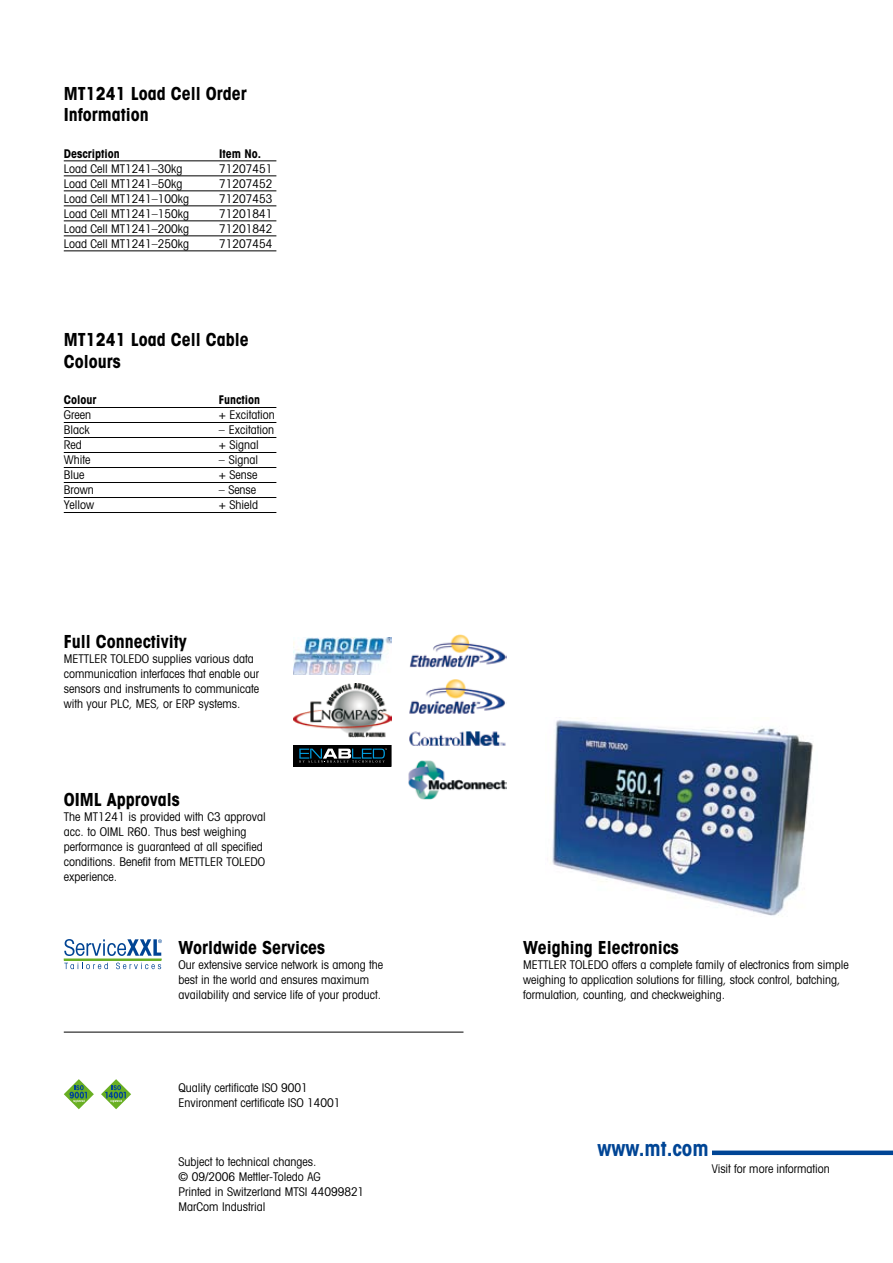
<style>
.page{position:relative;width:893px;height:1263px;background:#fff}
.page>*{position:absolute;margin:0;border:0;box-sizing:border-box;transform-origin:0 0}
.t1{font:700 condensed 21px "Avant Garde";color:#004595}
.t2{font:700 condensed 18px/21.6px "Avant Garde";color:#000}
.t3{font:condensed 12px/15px "Avant Garde";color:#000}
.t4{font:700 condensed 12px "Avant Garde";color:#000}
</style>
<div class="page">
<svg style="left:64px;top:963px;width:44px;height:6px"></svg>
<svg style="left:116px;top:962px;width:45px;height:7px"></svg>
<div style="left:64px;top:958px;width:98px;height:2px;border:1px solid #69af23"></div>
<svg style="left:64px;top:939px;width:98px;height:17px"></svg>
<div style="left:712px;top:1150px;width:181px;height:5px;background:#004595"></div>
<hr style="left:64px;top:1032px;width:399px;height:1px;background:#000">
<hr style="left:64px;top:407px;width:212px;height:1px;background:#000">
<hr style="left:64px;top:422px;width:212px;height:1px;background:#000">
<hr style="left:64px;top:437px;width:212px;height:1px;background:#000">
<hr style="left:64px;top:452px;width:212px;height:1px;background:#000">
<hr style="left:64px;top:467px;width:212px;height:1px;background:#000">
<hr style="left:64px;top:482px;width:212px;height:1px;background:#000">
<hr style="left:64px;top:497px;width:212px;height:1px;background:#000">
<hr style="left:64px;top:512px;width:212px;height:1px;background:#000">
<hr style="left:64px;top:160px;width:212px;height:1px;background:#000">
<hr style="left:64px;top:175px;width:212px;height:1px;background:#000">
<hr style="left:64px;top:190px;width:212px;height:1px;background:#000">
<hr style="left:64px;top:205px;width:212px;height:1px;background:#000">
<hr style="left:64px;top:220px;width:212px;height:1px;background:#000">
<hr style="left:64px;top:235px;width:212px;height:1px;background:#000">
<hr style="left:64px;top:250px;width:212px;height:1px;background:#000">
<img style="left:552px;top:720px;width:261px;height:196px">
<svg style="left:101px;top:1079px;width:30px;height:30px"></svg>
<svg style="left:64px;top:1079px;width:30px;height:30px"></svg>
<img style="left:293px;top:638px;width:98px;height:37px">
<img style="left:293px;top:683px;width:98px;height:54px">
<div style="left:293px;top:745px;width:98px;height:23px;background:#000"></div>
<svg style="left:299px;top:749px;width:88px;height:14px"></svg>
<img style="left:409px;top:634px;width:97px;height:34px">
<img style="left:409px;top:679px;width:96px;height:35px">
<img style="left:409px;top:731px;width:97px;height:15px">
<img style="left:408px;top:760px;width:98px;height:39px">
<h2 class="t2" style="left:64px;top:82px;width:185px">MT1241 Load Cell Order<br>Information</h2>
<p class="t4" style="left:64px;top:145px;width:57px">Description</p>
<p class="t4" style="left:219px;top:145px;width:44px">Item No.</p>
<p class="t3" style="left:64px;top:160px;width:120px">Load Cell MT1241–30kg</p>
<p class="t3" style="left:219px;top:160px;width:55px">71207451</p>
<p class="t3" style="left:64px;top:175px;width:120px">Load Cell MT1241–50kg</p>
<p class="t3" style="left:219px;top:175px;width:55px">71207452</p>
<p class="t3" style="left:64px;top:190px;width:127px">Load Cell MT1241–100kg</p>
<p class="t3" style="left:219px;top:190px;width:55px">71207453</p>
<p class="t3" style="left:64px;top:205px;width:127px">Load Cell MT1241–150kg</p>
<p class="t3" style="left:219px;top:205px;width:55px">71201841</p>
<p class="t3" style="left:64px;top:220px;width:127px">Load Cell MT1241–200kg</p>
<p class="t3" style="left:219px;top:220px;width:55px">71201842</p>
<p class="t3" style="left:64px;top:235px;width:127px">Load Cell MT1241–250kg</p>
<p class="t3" style="left:219px;top:235px;width:55px">71207454</p>
<h2 class="t2" style="left:64px;top:329px;width:187px">MT1241 Load Cell Cable<br>Colours</h2>
<p class="t4" style="left:64px;top:392px;width:34px">Colour</p>
<p class="t4" style="left:219px;top:392px;width:43px">Function</p>
<p class="t3" style="left:64px;top:407px;width:29px">Green</p>
<p class="t3" style="left:219px;top:407px;width:57px">+ Excitation</p>
<p class="t3" style="left:64px;top:422px;width:27px">Black</p>
<p class="t3" style="left:219px;top:422px;width:57px">– Excitation</p>
<p class="t3" style="left:64px;top:437px;width:19px">Red</p>
<p class="t3" style="left:219px;top:437px;width:41px">+ Signal</p>
<p class="t3" style="left:64px;top:452px;width:28px">White</p>
<p class="t3" style="left:219px;top:452px;width:41px">– Signal</p>
<p class="t3" style="left:64px;top:467px;width:22px">Blue</p>
<p class="t3" style="left:219px;top:467px;width:40px">+ Sense</p>
<p class="t3" style="left:64px;top:482px;width:32px">Brown</p>
<p class="t3" style="left:219px;top:482px;width:39px">– Sense</p>
<p class="t3" style="left:64px;top:497px;width:32px">Yellow</p>
<p class="t3" style="left:219px;top:497px;width:41px">+ Shield</p>
<h2 class="t2" style="left:64px;top:630px;width:124px">Full Connectivity</h2>
<p class="t3" style="left:64px;top:651px;width:197px">METTLER TOLEDO supplies various data communication interfaces that enable our sensors and instruments to communicate with your PLC, MES, or ERP systems.</p>
<h2 class="t2" style="left:64px;top:788px;width:117px">OIML Approvals</h2>
<p class="t3" style="left:64px;top:808px;width:204px">The MT1241 is provided with C3 approval acc. to OIML R60. Thus best weighing performance is guaranteed at all specified conditions. Benefit from METTLER TOLEDO experience.</p>
<h2 class="t2" style="left:179px;top:936px;width:148px">Worldwide Services</h2>
<p class="t3" style="left:179px;top:956px;width:206px">Our extensive service network is among the best in the world and ensures maximum availability and service life of your product.</p>
<p class="t3" style="left:179px;top:1080px;width:163px">Quality certificate ISO 9001<br>Environment certificate ISO 14001</p>
<p class="t3" style="left:179px;top:1154px;width:187px">Subject to technical changes.<br>© 09/2006 Mettler-Toledo AG<br>Printed in Switzerland MTSI 44099821<br>MarCom Industrial</p>
<h2 class="t2" style="left:523px;top:936px;width:157px">Weighing Electronics</h2>
<p class="t3" style="left:523px;top:956px;width:327px">METTLER TOLEDO offers a complete family of electronics from simple weighing to application solutions for filling, stock control, batching, formulation, counting, and checkweighing.</p>
<h1 class="t1" style="left:597px;top:1135px;width:113px">www.mt.com</h1>
<p class="t3" style="left:712px;top:1161px;width:120px">Visit for more information</p>
</div>
